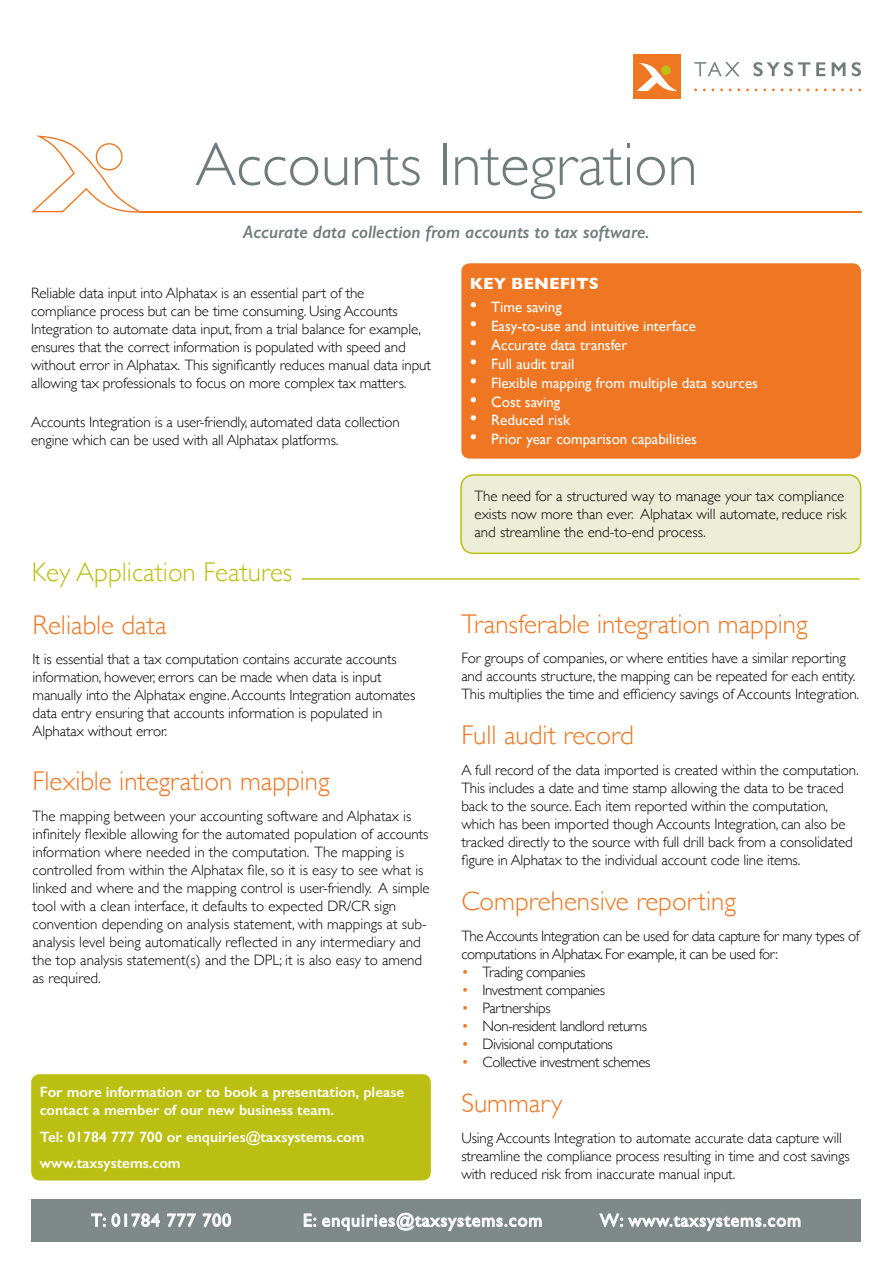
<style>
.page{position:relative;width:893px;height:1263px;background:#fff}
.page>*{position:absolute;margin:0;border:0;box-sizing:border-box;transform-origin:0 0}
.t1{font:300 61.5px "Gill Sans";color:#707c7c}
.t2{font:300 27px "Gill Sans";color:#ef7622}
.t3{font:300 27px "Gill Sans";color:#babf11}
.t4{font:18px "Gill Sans";letter-spacing:.05em;color:#fff}
.t5{font:italic 600 18px "Gill Sans";color:#707c7c}
.t6{font:700 16.5px "Gill Sans";color:#fff}
.t7{font:300 15px/18px "Gill Sans";letter-spacing:-.01em;color:#000}
.t8{font:300 15px/18px "Gill Sans";letter-spacing:-.03em;color:#000}
.t9{font:15px "Gill Sans";color:#fff}
.t10{font:600 15px/18px "Gill Sans";color:#fff}
.s1{font-size:21px}
.s2{color:#ef7622}
</style>
<div class="page">
<svg style="left:694px;top:62px;width:46px;height:14px"></svg>
<svg style="left:753px;top:62px;width:57px;height:14px"></svg>
<svg style="left:816px;top:62px;width:9px;height:14px"></svg>
<svg style="left:832px;top:62px;width:13px;height:14px"></svg>
<svg style="left:852px;top:62px;width:9px;height:14px"></svg>
<div style="left:633px;top:54px;width:47px;height:44px;background:#ef7622"></div>
<svg style="left:637px;top:63px;width:40px;height:28px"></svg>
<div style="left:661px;top:65px;width:10px;height:10px;background:#babf11;border-radius:50%"></div>
<svg style="left:31px;top:135px;width:109px;height:78px"></svg>
<hr style="left:140px;top:211px;width:721px;height:2px;background:#ee7623">
<div style="left:31px;top:1074px;width:400px;height:106px;background:#babf11;border-radius:9px"></div>
<div style="left:461px;top:263px;width:400px;height:196px;background:#ef7622;border-radius:9px"></div>
<div style="left:31px;top:1199px;width:830px;height:42px;background:#808989"></div>
<svg style="left:91px;top:1214px;width:15px;height:13px"></svg>
<svg style="left:112px;top:1213px;width:48px;height:14px"></svg>
<svg style="left:167px;top:1214px;width:29px;height:13px"></svg>
<svg style="left:203px;top:1213px;width:28px;height:14px"></svg>
<svg style="left:304px;top:1214px;width:12px;height:13px"></svg>
<svg style="left:322px;top:1213px;width:220px;height:18px"></svg>
<svg style="left:599px;top:1214px;width:201px;height:17px"></svg>
<hr style="left:302px;top:578px;width:558px;height:2px;background:#babf11">
<div style="left:461px;top:475px;width:400px;height:78px;background:#ecedd7;border-radius:13px"></div>
<div style="left:460px;top:474px;width:401px;height:80px;border:2px solid #babf11;border-radius:13px"></div>
<h1 class="t1" style="left:195px;top:116px;width:504px">Accounts Integration</h1>
<p class="t5" style="left:243px;top:221px;width:408px">Accurate data collection from accounts to tax software.</p>
<p class="t7" style="left:31px;top:283px;width:401px">Reliable data input into Alphatax is an essential part of the compliance process but can be time consuming. Using Accounts Integration to automate data input, from a trial balance for example, ensures that the correct information is populated with speed and without error in Alphatax. This significantly reduces manual data input allowing tax professionals to focus on more complex tax matters.</p>
<p class="t7" style="left:31px;top:413px;width:370px">Accounts Integration is a user-friendly, automated data collection engine which can be used with all Alphatax platforms.</p>
<h2 class="t3" style="left:32px;top:551px;width:262px">Key Application Features</h2>
<h2 class="t2" style="left:33px;top:603px;width:135px">Reliable data</h2>
<p class="t7" style="left:33px;top:650px;width:384px">It is essential that a tax computation contains accurate accounts information, however, errors can be made when data is input manually into the Alphatax engine. Accounts Integration automates data entry ensuring that accounts information is populated in Alphatax without error.</p>
<h2 class="t2" style="left:33px;top:760px;width:299px">Flexible integration mapping</h2>
<p class="t7" style="left:33px;top:806px;width:399px">The mapping between your accounting software and Alphatax is infinitely flexible allowing for the automated population of accounts information where needed in the computation. The mapping is controlled from within the Alphatax file, so it is easy to see what is linked and where and the mapping control is user-friendly. A simple tool with a clean interface, it defaults to expected DR/CR sign convention depending on analysis statement, with mappings at sub&shy;analysis level being automatically reflected in any intermediary and the top analysis statement(s) and the DPL; it is also easy to amend as required.</p>
<p class="t10" style="left:40px;top:1083px;width:366px">For more information or to book a presentation, please contact a member of our new business team.</p>
<p class="t10" style="left:40px;top:1123px;width:326px;line-height:26.5px">Tel: 01784 777 700 or enquiries@taxsystems.com www.taxsystems.com</p>
<p class="t6" style="left:470px;top:270px;width:131px">KEY BENEFITS</p>
<p class="t9" style="left:470px;top:298px;width:93px"><span class="s1">•</span> Time saving</p>
<p class="t9" style="left:470px;top:317px;width:228px"><span class="s1">•</span> Easy-to-use and intuitive interface</p>
<p class="t9" style="left:470px;top:336px;width:159px"><span class="s1">•</span> Accurate data transfer</p>
<p class="t9" style="left:470px;top:355px;width:106px"><span class="s1">•</span> Full audit trail</p>
<p class="t9" style="left:470px;top:374px;width:290px"><span class="s1">•</span> Flexible mapping from multiple data sources</p>
<p class="t9" style="left:470px;top:393px;width:92px"><span class="s1">•</span> Cost saving</p>
<p class="t9" style="left:470px;top:412px;width:102px"><span class="s1">•</span> Reduced risk</p>
<p class="t9" style="left:470px;top:430px;width:229px"><span class="s1">•</span> Prior year comparison capabilities</p>
<p class="t7" style="left:474px;top:487px;width:374px">The need for a structured way to manage your tax compliance exists now more than ever. Alphatax will automate, reduce risk and streamline the end-to-end process.</p>
<h2 class="t2" style="left:461px;top:602px;width:348px">Transferable integration mapping</h2>
<p class="t7" style="left:461px;top:649px;width:399px">For groups of companies, or where entities have a similar reporting and accounts structure, the mapping can be repeated for each entity.<br>This multiplies the time and efficiency savings of Accounts Integration.</p>
<h2 class="t2" style="left:461px;top:714px;width:174px">Full audit record</h2>
<p class="t7" style="left:461px;top:761px;width:399px">A full record of the data imported is created within the computation.<br>This includes a date and time stamp allowing the data to be traced back to the source. Each item reported within the computation, which has been imported though Accounts Integration, can also be tracked directly to the source with full drill back from a consolidated figure in Alphatax to the individual account code line items.</p>
<h2 class="t2" style="left:461px;top:880px;width:276px">Comprehensive reporting</h2>
<p class="t8" style="left:461px;top:926px;width:400px">The Accounts Integration can be used for data capture for many types of computations in Alphatax. For example, it can be used for:</p>
<p class="t8" style="left:461px;top:962px;width:125px"><span class="s2">•</span> Trading companies</p>
<p class="t8" style="left:461px;top:980px;width:145px"><span class="s2">•</span> Investment companies</p>
<p class="t8" style="left:461px;top:998px;width:91px"><span class="s2">•</span> Partnerships</p>
<p class="t8" style="left:461px;top:1016px;width:187px"><span class="s2">•</span> Non-resident landlord returns</p>
<p class="t8" style="left:461px;top:1034px;width:153px"><span class="s2">•</span> Divisional computations</p>
<p class="t8" style="left:461px;top:1052px;width:191px"><span class="s2">•</span> Collective investment schemes</p>
<h2 class="t2" style="left:461px;top:1082px;width:103px">Summary</h2>
<p class="t7" style="left:461px;top:1128px;width:390px">Using Accounts Integration to automate accurate data capture will streamline the compliance process resulting in time and cost savings with reduced risk from inaccurate manual input.</p>
<p class="t4" style="left:91px;top:1210px;width:141px">T: 01784 777 700</p>
<p class="t4" style="left:303px;top:1210px;width:241px">E: enquiries@taxsystems.com</p>
<p class="t4" style="left:600px;top:1210px;width:203px">W: www.taxsystems.com</p>
</div>
